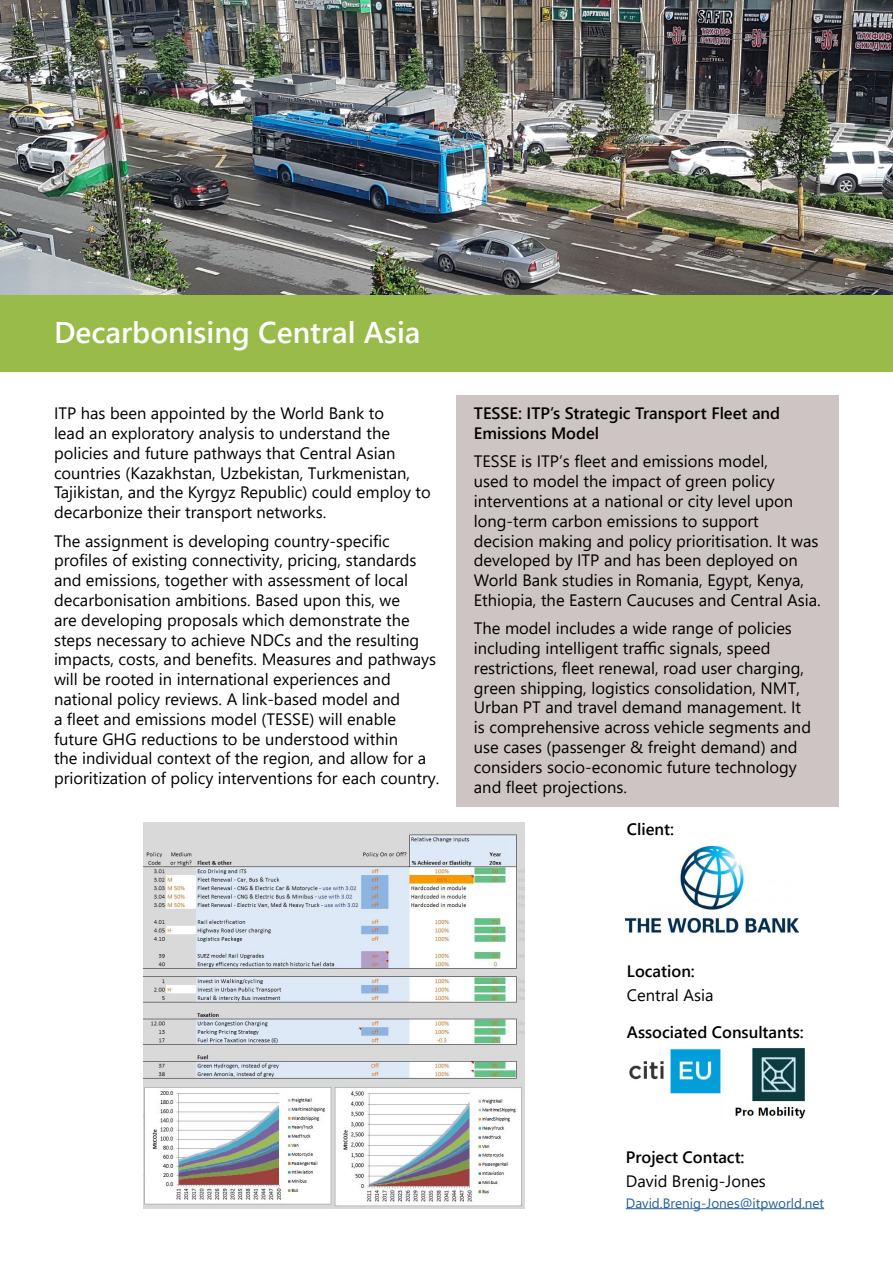
<style>
.page{position:relative;width:893px;height:1263px;background:#fff}
.page>*{position:absolute;margin:0;border:0;box-sizing:border-box;transform-origin:0 0}
.t1{font:600 30px "Segoe UI";color:#fff}
.t2{font:16.5px/19.8px "Segoe UI";color:#000}
.t3{font:600 16.5px/19.8px "Segoe UI";color:#000}
.t4{font:13.5px "Segoe UI";color:#215e9e}
</style>
<div class="page">
<div style="left:456px;top:395px;width:383px;height:412px;background:#ccc5c3"></div>
<div style="left:0;top:295px;width:893px;height:77px;background:#98bb49"></div>
<hr style="left:626px;top:1208px;width:198px;height:1px;background:#215e9e">
<img style="left:0;top:0;width:893px;height:295px">
<img style="left:626px;top:846px;width:173px;height:88px">
<img style="left:143px;top:823px;width:382px;height:386px">
<img style="left:629px;top:1047px;width:177px;height:72px">
<h1 class="t1" style="left:54px;top:304px;width:368px">Decarbonising Central Asia</h1>
<p class="t2" style="left:54px;top:402px;width:378px">ITP has been appointed by the World Bank to<br>lead an exploratory analysis to understand the policies and future pathways that Central Asian countries (Kazakhstan, Uzbekistan, Turkmenistan, Tajikistan, and the Kyrgyz Republic) could employ to decarbonize their transport networks.</p>
<p class="t2" style="left:54px;top:529px;width:387px">The assignment is developing country-specific profiles of existing connectivity, pricing, standards and emissions, together with assessment of local decarbonisation ambitions. Based upon this, we<br>are developing proposals which demonstrate the steps necessary to achieve NDCs and the resulting impacts, costs, and benefits. Measures and pathways will be rooted in international experiences and national policy reviews. A link-based model and<br>a fleet and emissions model (TESSE) will enable future GHG reductions to be understood within<br>the individual context of the region, and allow for a prioritization of policy interventions for each country.</p>
<p class="t3" style="left:474px;top:402px;width:308px">TESSE: ITP’s Strategic Transport Fleet and<br>Emissions Model</p>
<p class="t2" style="left:474px;top:450px;width:348px">TESSE is ITP’s fleet and emissions model,<br>used to model the impact of green policy interventions at a national or city level upon long-term carbon emissions to support decision making and policy prioritisation. It was developed by ITP and has been deployed on World Bank studies in Romania, Egypt, Kenya, Ethiopia, the Eastern Caucuses and Central Asia.</p>
<p class="t2" style="left:474px;top:617px;width:339px">The model includes a wide range of policies including intelligent traffic signals, speed restrictions, fleet renewal, road user charging, green shipping, logistics consolidation, NMT, Urban PT and travel demand management. It is comprehensive across vehicle segments and use cases (passenger &amp; freight demand) and considers socio-economic future technology and fleet projections.</p>
<p class="t3" style="left:627px;top:818px;width:49px">Client:</p>
<p class="t3" style="left:627px;top:960px;width:69px">Location:</p>
<p class="t2" style="left:627px;top:984px;width:88px">Central Asia</p>
<p class="t3" style="left:627px;top:1020px;width:178px">Associated Consultants:</p>
<p class="t3" style="left:626px;top:1146px;width:120px">Project Contact:</p>
<p class="t2" style="left:626px;top:1170px;width:142px">David Brenig-Jones</p>
<p class="t4" style="left:626px;top:1190px;width:200px">David.Brenig-Jones@itpworld.net</p>
</div>
